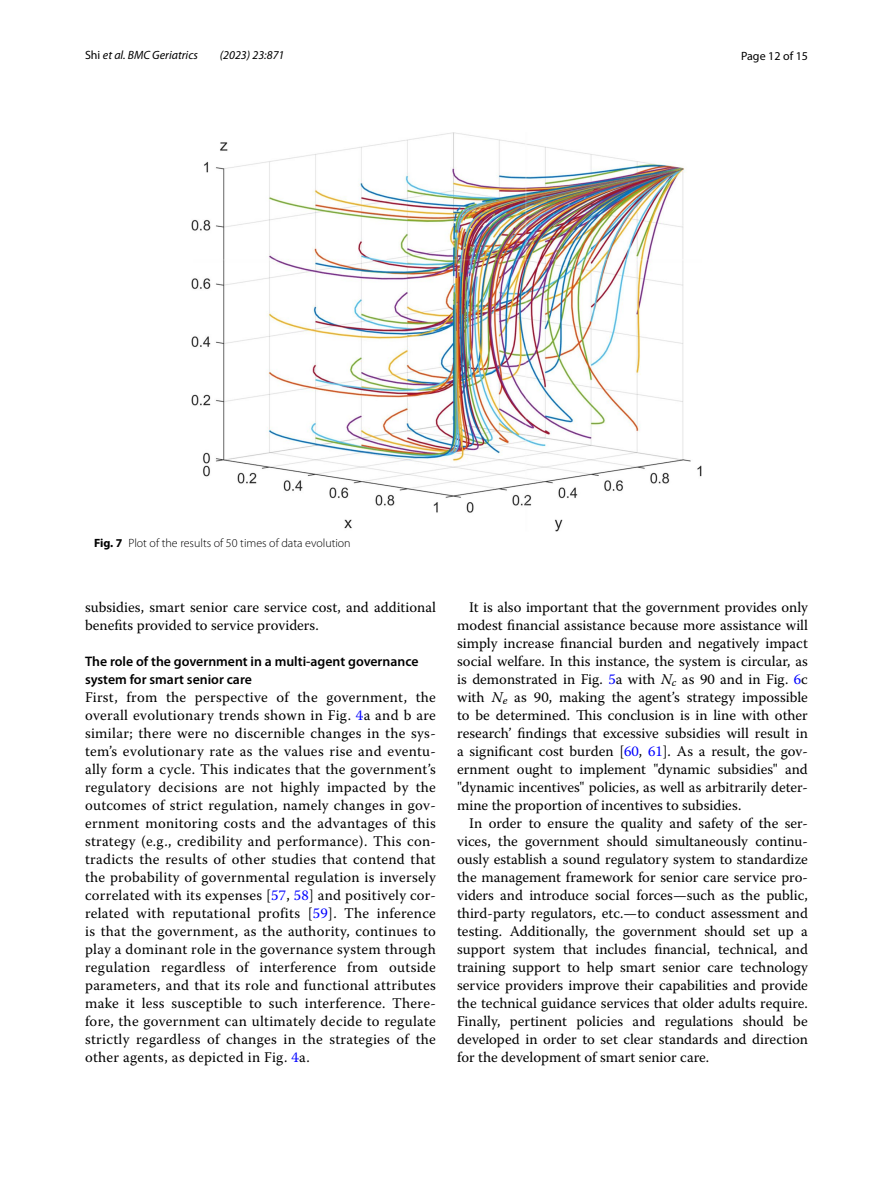
<style>
.page{position:relative;width:893px;height:1187px;background:#fff}
.page>*{position:absolute;margin:0;border:0;box-sizing:border-box;transform-origin:0 0}
.t1{font:14.7px/18px "Warnock Pro";color:#000;text-align:justify}
.t2{font:600 13.8px/18px "Myriad Pro";color:#000}
.t3{font:300 12px "Myriad Pro";color:#000}
.t4{font:italic 12px "Myriad Pro";color:#000}
.t5{font:12px "Myriad Pro";color:#000}
.s1{font-style:normal}
.s2{font-weight:700}
.s3{color:#00f}
.s4{font-family:"Warnock Pro It 111"}
.s5{font-family:"Warnock Pro It 112"}
</style>
<div class="page">
<img style="left:191px;top:133px;width:511px;height:398px">
<p class="t4" style="left:85px;top:48px;width:114px"><span class="s1">Shi</span> et al. BMC Geriatrics</p>
<p class="t4" style="left:220px;top:48px;width:66px">(2023) 23:871</p>
<p class="t5" style="left:741px;top:48px;width:68px">Page 12 of 15</p>
<p class="t3" style="left:94px;top:536px;width:258px"><span class="s2">Fig. 7</span> Plot of the results of 50 times of data evolution</p>
<p class="t1" style="left:85px;top:597px;width:352px">subsidies, smart senior care service cost, and additional benefits provided to service providers.</p>
<p class="t2" style="left:85px;top:651px;width:335px">The role of the government in a multi‑agent governance system for smart senior care</p>
<p class="t1" style="left:85px;top:687px;width:352px">First, from the perspective of the government, the overall evolutionary trends shown in Fig. <span class="s3">4</span>a and b are similar; there were no discernible changes in the sys&shy;tem’s evolutionary rate as the values rise and eventu&shy;ally form a cycle. This indicates that the government’s regulatory decisions are not highly impacted by the outcomes of strict regulation, namely changes in gov&shy;ernment monitoring costs and the advantages of this strategy (e.g., credibility and performance). This con&shy;tradicts the results of other studies that contend that the probability of governmental regulation is inversely correlated with its expenses [<span class="s3">57</span>, <span class="s3">58</span>] and positively cor&shy;related with reputational profits [<span class="s3">59</span>]. The inference is that the government, as the authority, continues to play a dominant role in the governance system through regulation regardless of interference from outside parameters, and that its role and functional attributes make it less susceptible to such interference. There&shy;fore, the government can ultimately decide to regulate strictly regardless of changes in the strategies of the other agents, as depicted in Fig. <span class="s3">4</span>a.</p>
<p class="t1" style="left:457px;top:597px;width:352px;text-indent:12px">It is also important that the government provides only modest financial assistance because more assistance will simply increase financial burden and negatively impact social welfare. In this instance, the system is circular, as is demonstrated in Fig. <span class="s3">5</span>a with <span class="s4">N</span><sub>c</sub> as 90 and in Fig. <span class="s3">6</span>c with <span class="s5">N</span><sub>e</sub> as 90, making the agent’s strategy impossible to be determined. This conclusion is in line with other research’ findings that excessive subsidies will result in a significant cost burden [<span class="s3">60</span>, <span class="s3">61</span>]. As a result, the gov&shy;ernment ought to implement "dynamic subsidies" and "dynamic incentives" policies, as well as arbitrarily deter&shy;mine the proportion of incentives to subsidies.</p>
<p class="t1" style="left:457px;top:813px;width:352px;text-indent:12px">In order to ensure the quality and safety of the ser&shy;vices, the government should simultaneously continu&shy;ously establish a sound regulatory system to standardize the management framework for senior care service pro&shy;viders and introduce social forces—such as the public, third-party regulators, etc.—to conduct assessment and testing. Additionally, the government should set up a support system that includes financial, technical, and training support to help smart senior care technology service providers improve their capabilities and provide the technical guidance services that older adults require.<br>Finally, pertinent policies and regulations should be developed in order to set clear standards and direction for the development of smart senior care.</p>
</div>
